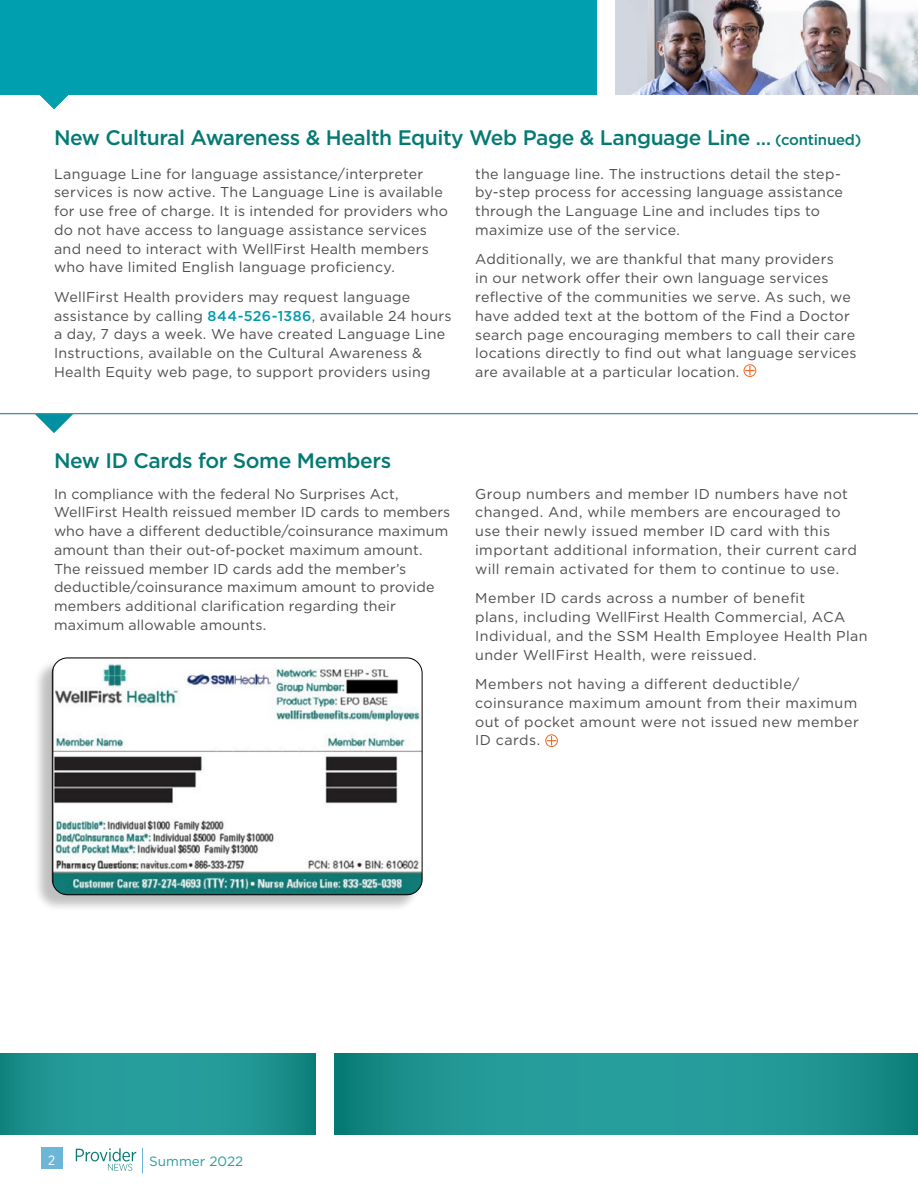
<style>
.page{position:relative;width:918px;height:1188px;background:#fff}
.page>*{position:absolute;margin:0;border:0;box-sizing:border-box;transform-origin:0 0}
.t1{font:500 21px "Gotham";letter-spacing:-.02em;color:#057a75}
.t2{font:14.25px/18.8px "Gotham";letter-spacing:.02em;color:#4d4d4f}
.t3{font:13.5px "Gotham";color:#269e9c}
.t4{font:13.5px "Gotham Narrow";color:#fff}
.s1{font-size:19.5px}
.s2{font-size:15px}
.s3{font-weight:500;color:#009bac}
</style>
<div class="page">
<svg style="left:335px;top:1053px;width:582px;height:81px;background:#1f9592"></svg>
<hr style="left:917px;top:1053px;width:1px;height:81px;background:#077c76">
<svg style="left:0;top:1053px;width:316px;height:81px;background:#209693"></svg>
<div style="left:41px;top:1148px;width:21px;height:21px;background:#6cb7d7"></div>
<svg style="left:142px;top:1148px;width:1px;height:26px"></svg>
<svg style="left:76px;top:1148px;width:60px;height:23px"></svg>
<div style="left:744px;top:364px;width:12px;height:13px;border:1px solid #f26722;border-radius:50%"></div>
<svg style="left:745px;top:366px;width:10px;height:9px"></svg>
<div style="left:545px;top:734px;width:13px;height:13px;border:1px solid #f26722;border-radius:50%"></div>
<svg style="left:547px;top:736px;width:9px;height:10px"></svg>
<svg style="left:35px;top:414px;width:38px;height:19px"></svg>
<hr style="left:0;top:413px;width:918px;height:1px;background:#057a75">
<div style="left:33px;top:658px;width:388px;height:254px;background:#000;opacity:.25"></div>
<img style="left:52px;top:658px;width:370px;height:237px">
<div style="left:52px;top:658px;width:370px;height:237px;border:1px solid #000;border-radius:15px"></div>
<img style="left:616px;top:0;width:302px;height:94px">
<div style="left:0;top:0;width:597px;height:94px;background:#009fb0"></div>
<svg style="left:35px;top:94px;width:38px;height:15px"></svg>
<h1 class="t1" style="left:54px;top:124px;width:809px">New Cultural Awareness &amp; Health Equity Web Page &amp; Language Line <span class="s1">…</span> <span class="s2">(continued)</span></h1>
<p class="t2" style="left:54px;top:164px;width:396px">Language Line for language assistance/interpreter services is now active. The Language Line is available for use free of charge. It is intended for providers who do not have access to language assistance services and need to interact with WellFirst Health members who have limited English language proficiency.</p>
<p class="t2" style="left:54px;top:287px;width:399px">WellFirst Health providers may request language assistance by calling <span class="s3">844-526-1386</span>, available 24 hours a day, 7 days a week. We have created Language Line Instructions, available on the Cultural Awareness &amp; Health Equity web page, to support providers using</p>
<p class="t2" style="left:475px;top:164px;width:369px">the language line. The instructions detail the step&shy;by-step process for accessing language assistance through the Language Line and includes tips to maximize use of the service.</p>
<p class="t2" style="left:475px;top:250px;width:383px">Additionally, we are thankful that many providers<br>in our network offer their own language services reflective of the communities we serve. As such, we have added text at the bottom of the Find a Doctor search page encouraging members to call their care locations directly to find out what language services are available at a particular location.</p>
<h1 class="t1" style="left:54px;top:447px;width:339px">New ID Cards for Some Members</h1>
<p class="t2" style="left:54px;top:484px;width:398px">In compliance with the federal No Surprises Act, WellFirst Health reissued member ID cards to members who have a different deductible/coinsurance maximum amount than their out-of-pocket maximum amount.<br>The reissued member ID cards add the member’s deductible/coinsurance maximum amount to provide members additional clarification regarding their maximum allowable amounts.</p>
<p class="t2" style="left:475px;top:484px;width:383px">Group numbers and member ID numbers have not changed. And, while members are encouraged to use their newly issued member ID card with this important additional information, their current card will remain activated for them to continue to use.</p>
<p class="t2" style="left:475px;top:589px;width:394px">Member ID cards across a number of benefit<br>plans, including WellFirst Health Commercial, ACA Individual, and the SSM Health Employee Health Plan under WellFirst Health, were reissued.</p>
<p class="t2" style="left:475px;top:674px;width:385px">Members not having a different deductible/ coinsurance maximum amount from their maximum out of pocket amount were not issued new member ID cards.</p>
<p class="t4" style="left:48px;top:1152px;width:9px">2</p>
<p class="t3" style="left:149px;top:1153px;width:95px">Summer 2022</p>
</div>
